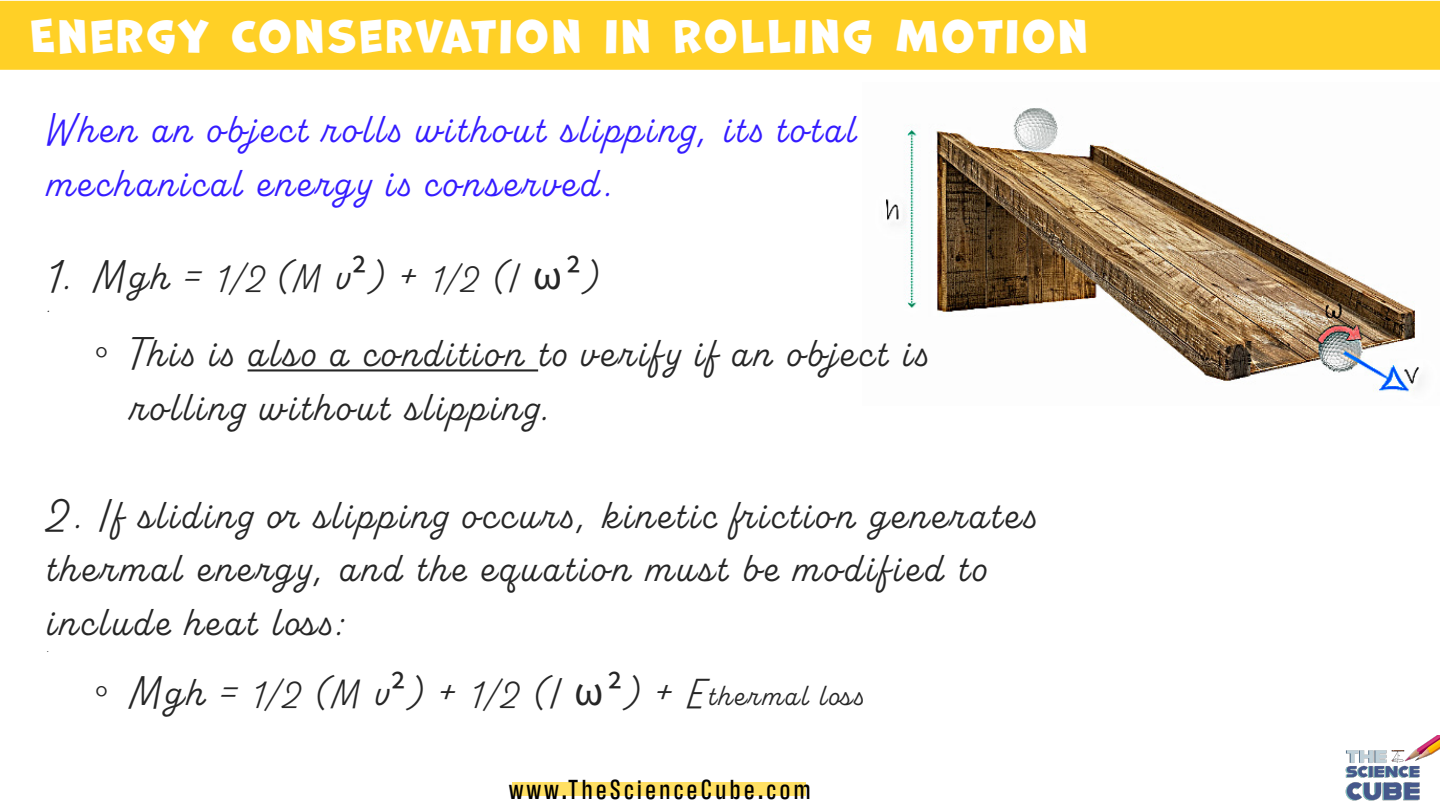
<style>
.page{position:relative;width:1440px;height:810px;background:#fff}
.page>*{position:absolute;margin:0;border:0;box-sizing:border-box;transform-origin:0 0}
.t1{font:42.5px "Marvin";letter-spacing:.07em;color:#fff}
.t2{font:42px/53.8px "Alkaline";letter-spacing:.085em;color:#262626}
.t3{font:42px/53.8px "Alkaline";letter-spacing:.085em;color:#341cff}
.t4{font:500 28.2px "Antarctican Headline";letter-spacing:.125em;color:#000}
.t5{font:18px "Alkaline";color:#262626}
.t6{font:13px "Alkaline";color:#262626}
.s1{font-size:34px}
.s2{font-size:36px}
.s3{font-family:"Source Sans 3"}
.s4{font-size:33px}
.s5{font-size:37px}
.s6{font-family:"Times New Roman"}
.s7{font-size:39px}
.s8{font-size:38px}
.s9{font-size:31px}
</style>
<div class="page">
<div style="left:0;top:0;width:1440px;height:70px;background:#ffd026"></div>
<img style="left:1345px;top:736px;width:95px;height:65px">
<img style="left:886px;top:108px;width:535px;height:284px">
<hr style="left:248px;top:369px;width:290px;height:3px;background:#262626">
<div style="left:513px;top:783px;width:293px;height:13px;background:#ffe063"></div>
<p class="t1" style="left:30px;top:12px;width:1059px">ENERGY CONSERVATION IN ROLLING MOTION</p>
<p class="t3" style="left:46px;top:103px;width:811px">When an object rolls without slipping, its total mechanical energy is conserved.</p>
<p class="t2" style="left:46px;top:251px;width:553px">1. Mgh = <span class="s1">1/2</span> (<span class="s2">M</span> v<span class="s3">2</span>) + <span class="s4">1/2</span> (<span class="s5">I</span> <span class="s3">ω2</span>)</p>
<p class="t5" style="left:46px;top:296px;width:7px">.</p>
<p class="t2" style="left:130px;top:327px;width:799px;text-indent:-36px"><span class="s6">◦</span> This is also a condition to verify if an object is rolling without slipping.</p>
<p class="t2" style="left:46px;top:489px;width:211px">2. If sliding</p>
<p class="t2" style="left:46px;top:489px;width:991px;text-indent:267px">slipping occurs, kinetic friction generates thermal energy, and the equation must be modified to include heat loss:</p>
<p class="t6" style="left:46px;top:640px;width:5px">.</p>
<p class="t2" style="left:94px;top:667px;width:771px"><span class="s6">◦</span> Mgh = <span class="s1">1/2</span> (<span class="s5">M</span> v<span class="s3">2</span>) + <span class="s1">1/2</span> (<span class="s7">I</span> <span class="s3">ω2</span>) + <span class="s8">E</span><span class="s9">thermal loss</span></p>
<p class="t4" style="left:509px;top:770px;width:303px">www.TheScienceCube.com</p>
</div>
